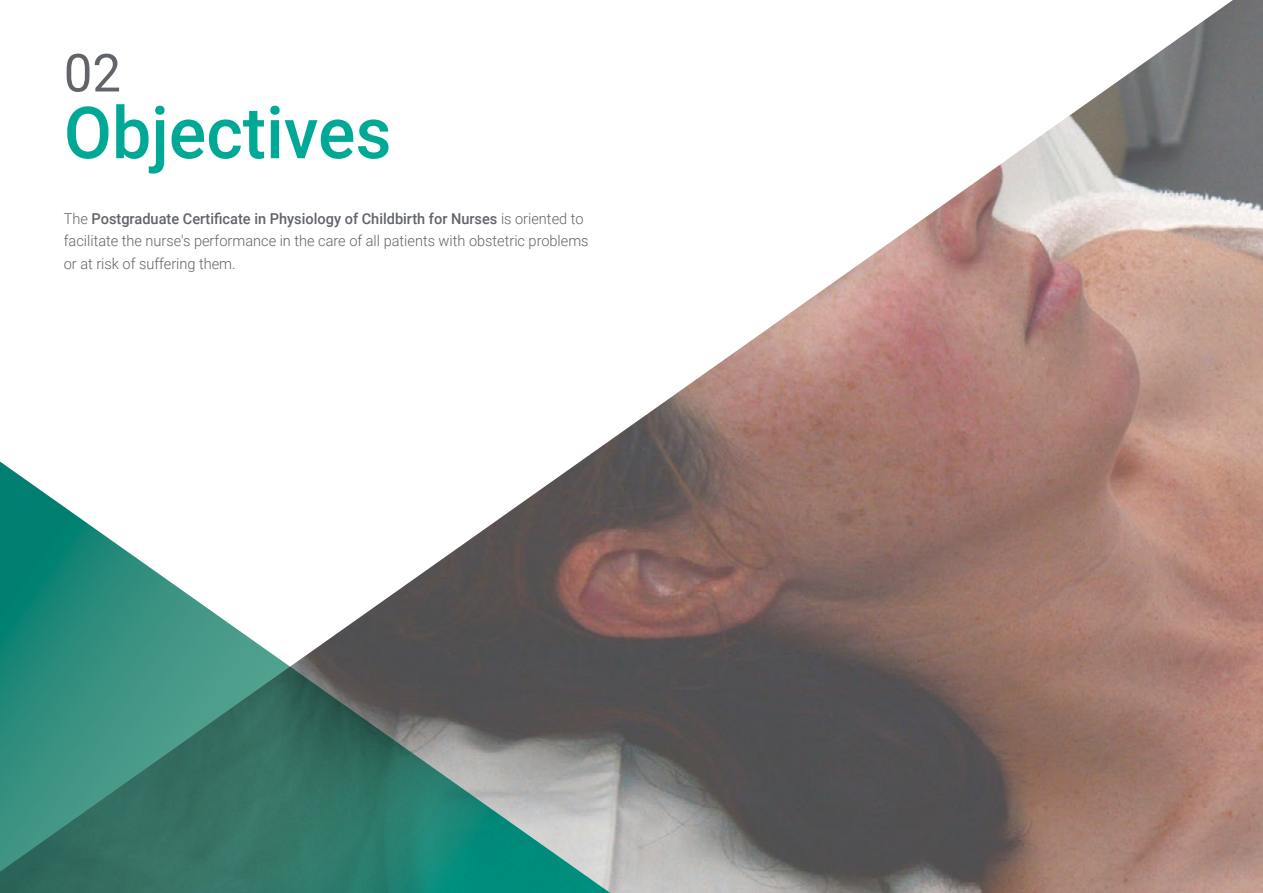
<style>
.page{position:relative;width:1263px;height:893px;background:#fff}
.page>*{position:absolute;margin:0;border:0;box-sizing:border-box;transform-origin:0 0}
.t1{font:500 72px "Roboto";color:#00a996}
.t2{font:52.5px "Roboto";color:#61646a}
.t3{font:300 15px/22.5px "Roboto";color:#61646a}
.s1{font-weight:500}
</style>
<div class="page">
<img style="left:602px;top:0;width:661px;height:893px">
<svg style="left:0;top:446px;width:640px;height:447px"></svg>
<h2 class="t2" style="left:64px;top:36px;width:59px">02</h2>
<h1 class="t1" style="left:64px;top:82px;width:329px">Objectives</h1>
<p class="t3" style="left:64px;top:207px;width:526px">The <span class="s1">Postgraduate Certificate in Physiology of Childbirth for Nurses</span> is oriented to facilitate the nurse's performance in the care of all patients with obstetric problems or at risk of suffering them.</p>
</div>
